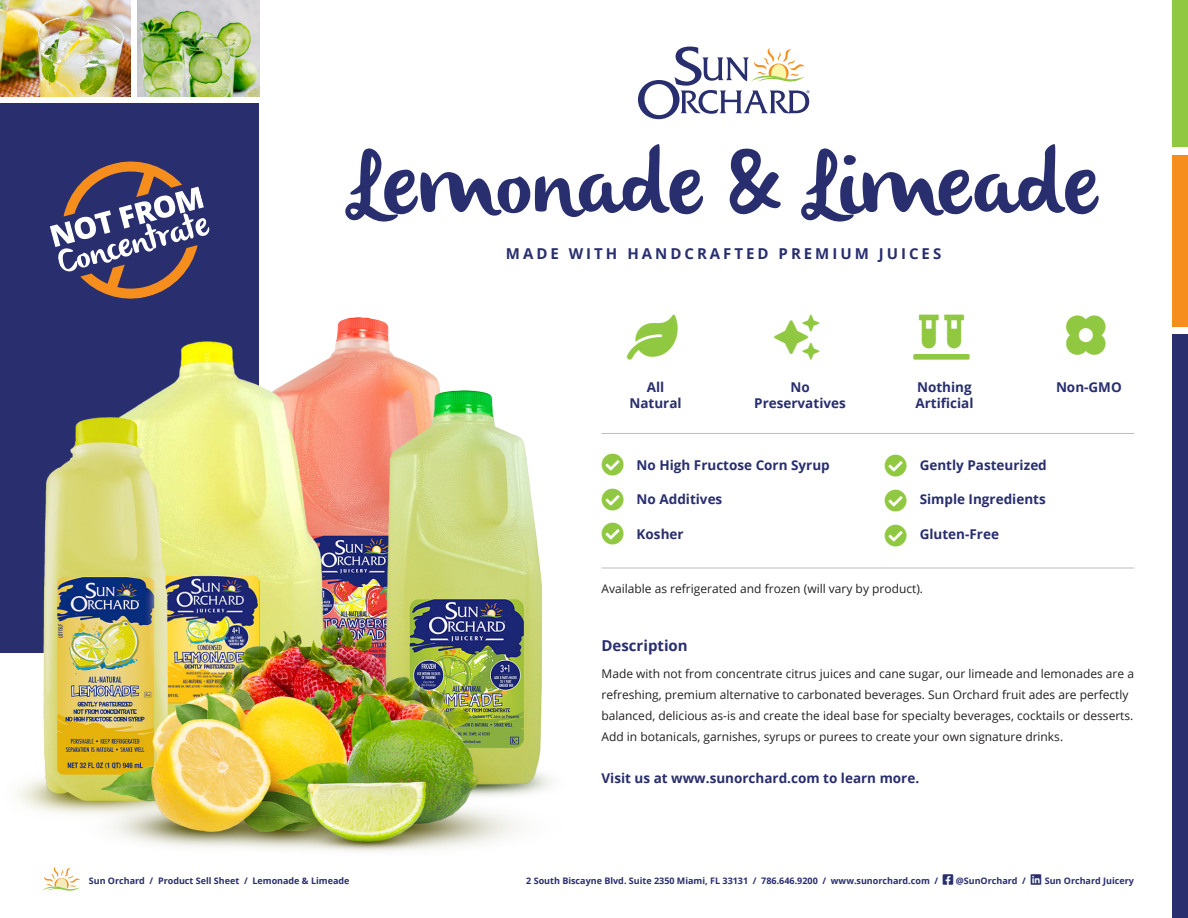
<style>
.page{position:relative;width:1188px;height:918px;background:#fff}
.page>*{position:absolute;margin:0;border:0;box-sizing:border-box;transform-origin:0 0}
.t1{font:90px "olivier";color:#282e6e}
.t2{font:45px "Font Awesome 5 Pro Solid";color:#91c841}
.Paragraph_Title_Spac{font:700 15px "Open Sans";letter-spacing:.2em;color:#282e6e}
.Paragraph_Title{font:700 15px "Open Sans";color:#282e6e}
.t3{font:700 13.5px/16.2px "Open Sans";color:#282e6e;text-align:center}
.t4{font:12px/21px "Open Sans";color:#231f20}
.t5{font:700 9px "Open Sans";color:#282e6e}
</style>
<div class="page">
<div style="left:0;top:104px;width:259px;height:549px;background:#282e6e"></div>
<div style="left:1172px;top:334px;width:16px;height:584px;background:#282e6e"></div>
<div style="left:1172px;top:155px;width:16px;height:171px;background:#f68e1e"></div>
<div style="left:1172px;top:0;width:16px;height:147px;background:#91c841"></div>
<svg style="left:42px;top:872px;width:38px;height:19px"></svg>
<svg style="left:638px;top:47px;width:171px;height:72px"></svg>
<svg style="left:50px;top:161px;width:159px;height:138px"></svg>
<img style="left:138px;top:0;width:121px;height:96px">
<img style="left:0;top:0;width:130px;height:96px">
<img style="left:17px;top:317px;width:535px;height:555px">
<hr style="left:602px;top:433px;width:532px;height:1px;background:#bcbdc0">
<hr style="left:602px;top:568px;width:532px;height:1px;background:#bcbdc0">
<h2 class="t1" style="left:347px;top:132px;width:754px">Lemonade &amp; Limeade</h2>
<p class="Paragraph_Title_Spac" style="left:506px;top:243px;width:437px">MADE WITH HANDCRAFTED PREMIUM JUICES</p>
<p class="t2" style="left:627px;top:314px;width:52px">●</p>
<p class="t3" style="left:629px;top:378px;width:54px">All<br>Natural</p>
<p class="t3" style="left:754px;top:378px;width:93px">No<br>Preservatives</p>
<p class="t3" style="left:915px;top:378px;width:60px;text-align:left">Nothing<br>Artificial</p>
<p class="t3" style="left:1056px;top:378px;width:67px">Non-GMO</p>
<p class="t3" style="left:637px;top:456px;width:195px">No High Fructose Corn Syrup</p>
<p class="t3" style="left:920px;top:456px;width:129px">Gently Pasteurized</p>
<p class="t3" style="left:637px;top:491px;width:87px">No Additives</p>
<p class="t3" style="left:920px;top:491px;width:128px">Simple Ingredients</p>
<p class="t3" style="left:637px;top:526px;width:49px">Kosher</p>
<p class="t3" style="left:920px;top:526px;width:81px">Gluten-Free</p>
<p class="t4" style="left:602px;top:578px;width:323px">Available as refrigerated and frozen (will vary by product).</p>
<p class="Paragraph_Title" style="left:602px;top:635px;width:88px">Description</p>
<p class="t4" style="left:602px;top:663px;width:534px">Made with not from concentrate citrus juices and cane sugar, our limeade and lemonades are a refreshing, premium alternative to carbonated beverages. Sun Orchard fruit ades are perfectly balanced, delicious as-is and create the ideal base for specialty beverages, cocktails or desserts.<br>Add in botanicals, garnishes, syrups or purees to create your own signature drinks.</p>
<p class="t3" style="left:602px;top:769px;width:319px">Visit us at www.sunorchard.com to learn more.</p>
<p class="t5" style="left:89px;top:875px;width:262px">Sun Orchard / Product Sell Sheet / Lemonade &amp; Limeade</p>
<p class="t5" style="left:526px;top:875px;width:414px">2 South Biscayne Blvd. Suite 2350 Miami, FL 33131 / 786.646.9200 / www.sunorchard.com /</p>
<p class="t5" style="left:956px;top:875px;width:72px">@SunOrchard /</p>
<p class="t5" style="left:1045px;top:875px;width:91px">Sun Orchard Juicery</p>
</div>
